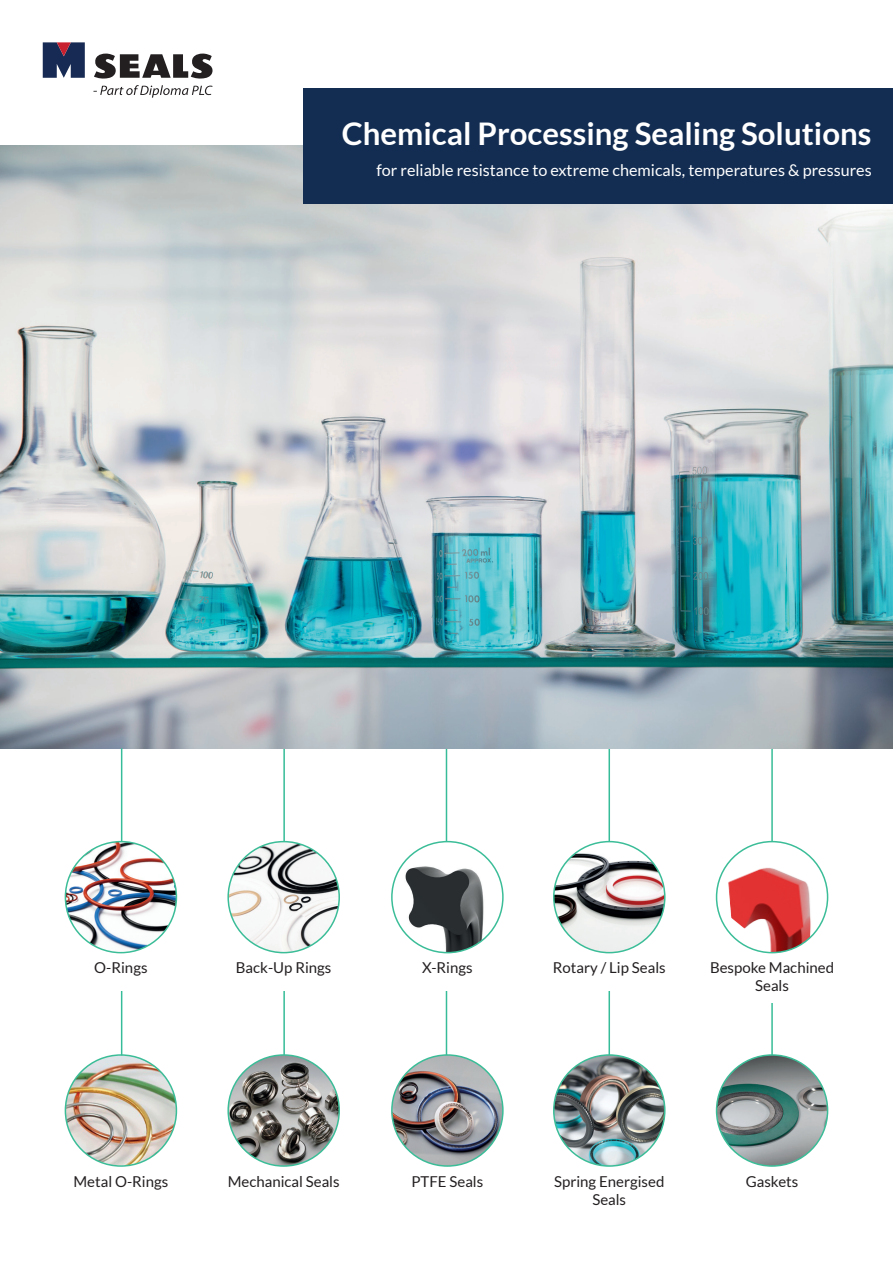
<style>
.page{position:relative;width:893px;height:1263px;background:#fff}
.page>*{position:absolute;margin:0;border:0;box-sizing:border-box;transform-origin:0 0}
.t1{font:700 31.2px "Lato";color:#fff}
.t2{font:16.2px "Lato";color:#fff}
.t3{font:15px/18px "Lato";color:#231f20;text-align:center}
</style>
<div class="page">
<hr style="left:608px;top:748px;width:2px;height:321px;background:#36bc98">
<hr style="left:771px;top:748px;width:2px;height:333px;background:#36bc98">
<hr style="left:446px;top:748px;width:1px;height:333px;background:#36bc98">
<hr style="left:283px;top:748px;width:2px;height:321px;background:#36bc98">
<svg style="left:43px;top:42px;width:42px;height:36px;background:#373c5f"></svg>
<svg style="left:94px;top:54px;width:119px;height:25px"></svg>
<svg style="left:93px;top:85px;width:120px;height:13px"></svg>
<img style="left:0;top:146px;width:893px;height:602px">
<hr style="left:121px;top:748px;width:1px;height:312px;background:#36bc98">
<div style="left:304px;top:88px;width:589px;height:116px;background:#132d52"></div>
<div style="left:693px;top:951px;width:157px;height:51px;background:#fff"></div>
<div style="left:53px;top:951px;width:632px;height:40px;background:#fff"></div>
<img style="left:65px;top:842px;width:111px;height:109px">
<div style="left:65px;top:841px;width:112px;height:112px;border:2px solid #3bbd98;border-radius:50%"></div>
<img style="left:554px;top:1055px;width:111px;height:111px;border-radius:56px">
<div style="left:553px;top:1054px;width:112px;height:113px;border:2px solid #3bbd98;border-radius:50%"></div>
<img style="left:554px;top:842px;width:111px;height:111px;border-radius:56px">
<div style="left:553px;top:841px;width:112px;height:112px;border:2px solid #3bbd98;border-radius:50%"></div>
<img style="left:717px;top:1055px;width:111px;height:111px;border-radius:56px">
<div style="left:716px;top:1054px;width:112px;height:113px;border:2px solid #3bbd98;border-radius:50%"></div>
<div style="left:717px;top:842px;width:111px;height:111px;background:#fff;border-radius:50%"></div>
<img style="left:717px;top:851px;width:111px;height:102px">
<div style="left:716px;top:841px;width:112px;height:112px;border:2px solid #3bbd98;border-radius:50%"></div>
<img style="left:65px;top:1055px;width:111px;height:110px">
<div style="left:65px;top:1054px;width:112px;height:113px;border:2px solid #3bbd98;border-radius:50%"></div>
<img style="left:392px;top:1055px;width:111px;height:111px;border-radius:56px">
<div style="left:391px;top:1054px;width:113px;height:113px;border:2px solid #3bbd98;border-radius:50%"></div>
<img style="left:228px;top:1055px;width:111px;height:111px;border-radius:56px">
<div style="left:227px;top:1054px;width:113px;height:113px;border:2px solid #3bbd98;border-radius:50%"></div>
<img style="left:228px;top:842px;width:111px;height:111px;border-radius:56px">
<div style="left:227px;top:841px;width:113px;height:112px;border:2px solid #3bbd98;border-radius:50%"></div>
<img style="left:392px;top:844px;width:110px;height:109px">
<div style="left:391px;top:841px;width:113px;height:112px;border:2px solid #3bbd98;border-radius:50%"></div>
<p class="t1" style="left:342px;top:116px;width:531px">Chemical Processing Sealing Solutions</p>
<p class="t2" style="left:376px;top:161px;width:497px">for reliable resistance to extreme chemicals, temperatures &amp; pressures</p>
<p class="t3" style="left:94px;top:958px;width:55px">O-Rings</p>
<p class="t3" style="left:236px;top:958px;width:97px">Back-Up Rings</p>
<p class="t3" style="left:422px;top:958px;width:52px">X-Rings</p>
<p class="t3" style="left:553px;top:958px;width:114px">Rotary / Lip Seals</p>
<p class="t3" style="left:710px;top:958px;width:126px">Bespoke Machined<br>Seals</p>
<p class="t3" style="left:74px;top:1173px;width:96px">Metal O-Rings</p>
<p class="t3" style="left:228px;top:1173px;width:113px">Mechanical Seals</p>
<p class="t3" style="left:411px;top:1173px;width:73px">PTFE Seals</p>
<p class="t3" style="left:554px;top:1173px;width:112px">Spring Energised<br>Seals</p>
<p class="t3" style="left:746px;top:1173px;width:54px">Gaskets</p>
</div>
